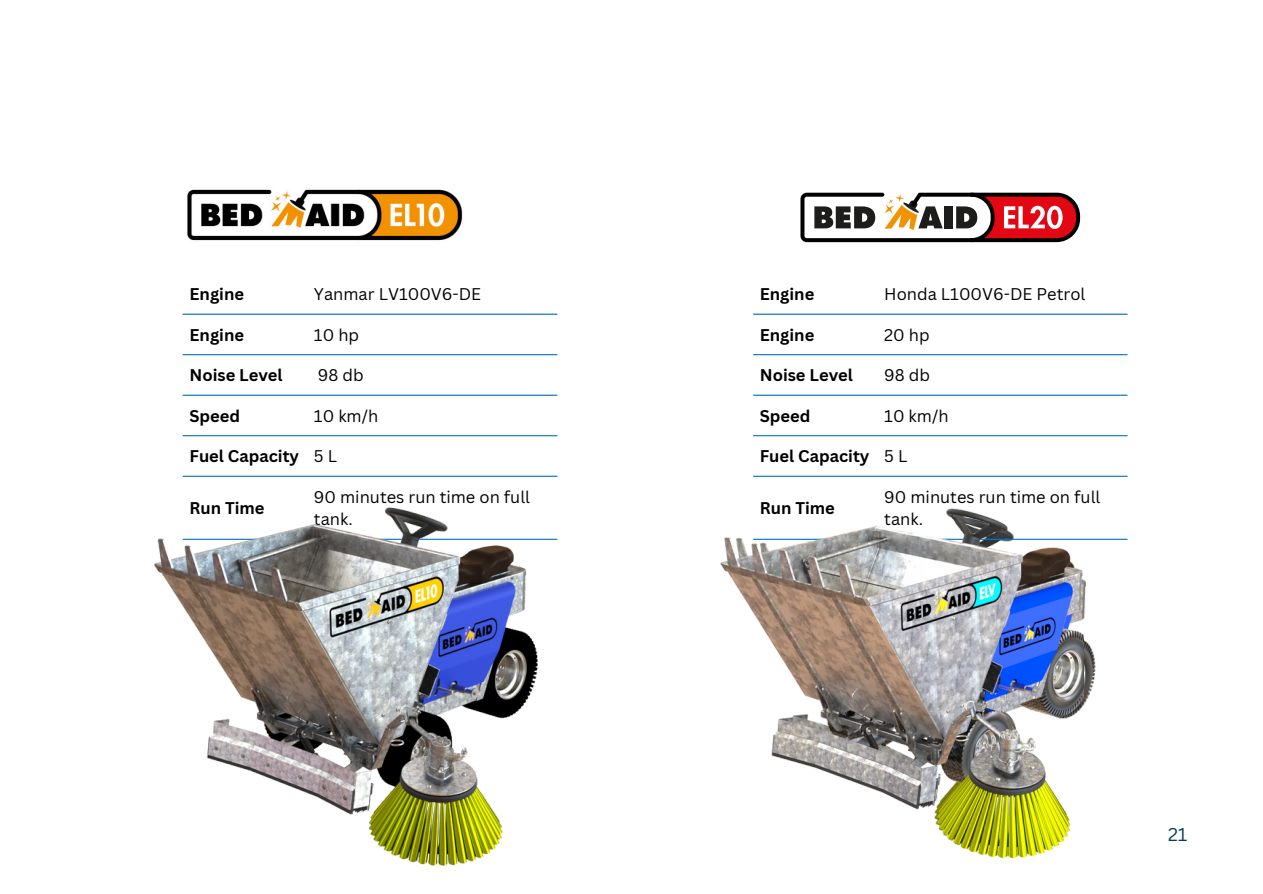
<style>
.page{position:relative;width:1263px;height:894px;background:#fff}
.page>*{position:absolute;margin:0;border:0;box-sizing:border-box;transform-origin:0 0}
.t1{font:18px "Canva Sans";color:#053d57}
.t2{font:16.5px/22.5px "Canva Sans";color:#000}
.t3{font:700 16.5px "Canva Sans";color:#000}
</style>
<div class="page">
<hr style="left:183px;top:313px;width:374px;height:1px;background:#067ac9">
<hr style="left:183px;top:354px;width:374px;height:1px;background:#067ac9">
<hr style="left:183px;top:394px;width:374px;height:1px;background:#067ac9">
<hr style="left:183px;top:435px;width:374px;height:1px;background:#067ac9">
<hr style="left:183px;top:475px;width:374px;height:1px;background:#067ac9">
<img style="left:1083px;top:538px;width:45px;height:168px">
<hr style="left:753px;top:313px;width:374px;height:1px;background:#067ac9">
<hr style="left:753px;top:354px;width:374px;height:1px;background:#067ac9">
<hr style="left:753px;top:394px;width:374px;height:1px;background:#067ac9">
<hr style="left:753px;top:435px;width:374px;height:1px;background:#067ac9">
<hr style="left:753px;top:475px;width:374px;height:1px;background:#067ac9">
<hr style="left:753px;top:538px;width:374px;height:1px;background:#067ac9">
<img style="left:154px;top:507px;width:404px;height:359px">
<svg style="left:800px;top:193px;width:280px;height:49px"></svg>
<img style="left:187px;top:189px;width:276px;height:52px">
<img style="left:720px;top:508px;width:363px;height:351px">
<p class="t3" style="left:189px;top:282px;width:56px">Engine</p>
<p class="t2" style="left:314px;top:282px;width:169px">Yanmar LV100V6-DE</p>
<p class="t3" style="left:189px;top:323px;width:56px">Engine</p>
<p class="t2" style="left:314px;top:323px;width:47px">10 hp</p>
<p class="t3" style="left:189px;top:363px;width:95px">Noise Level</p>
<p class="t2" style="left:318px;top:363px;width:47px">98 db</p>
<p class="t3" style="left:189px;top:404px;width:52px">Speed</p>
<p class="t2" style="left:314px;top:404px;width:66px">10 km/h</p>
<p class="t3" style="left:189px;top:444px;width:111px">Fuel Capacity</p>
<p class="t2" style="left:314px;top:444px;width:25px">5L</p>
<p class="t3" style="left:189px;top:496px;width:77px">Run Time</p>
<p class="t2" style="left:314px;top:485px;width:218px">90 minutes run time on full tank.</p>
<p class="t3" style="left:760px;top:282px;width:56px">Engine</p>
<p class="t2" style="left:884px;top:282px;width:203px">Honda L100V6-DE Petrol</p>
<p class="t3" style="left:760px;top:323px;width:56px">Engine</p>
<p class="t2" style="left:884px;top:323px;width:47px">20 hp</p>
<p class="t3" style="left:760px;top:363px;width:95px">Noise Level</p>
<p class="t2" style="left:884px;top:363px;width:47px">98 db</p>
<p class="t3" style="left:760px;top:404px;width:52px">Speed</p>
<p class="t2" style="left:884px;top:404px;width:66px">10 km/h</p>
<p class="t3" style="left:760px;top:444px;width:111px">Fuel Capacity</p>
<p class="t2" style="left:884px;top:444px;width:25px">5L</p>
<p class="t3" style="left:760px;top:496px;width:77px">Run Time</p>
<p class="t2" style="left:884px;top:485px;width:218px">90 minutes run time on full tank.</p>
<p class="t1" style="left:1168px;top:821px;width:21px">21</p>
</div>
